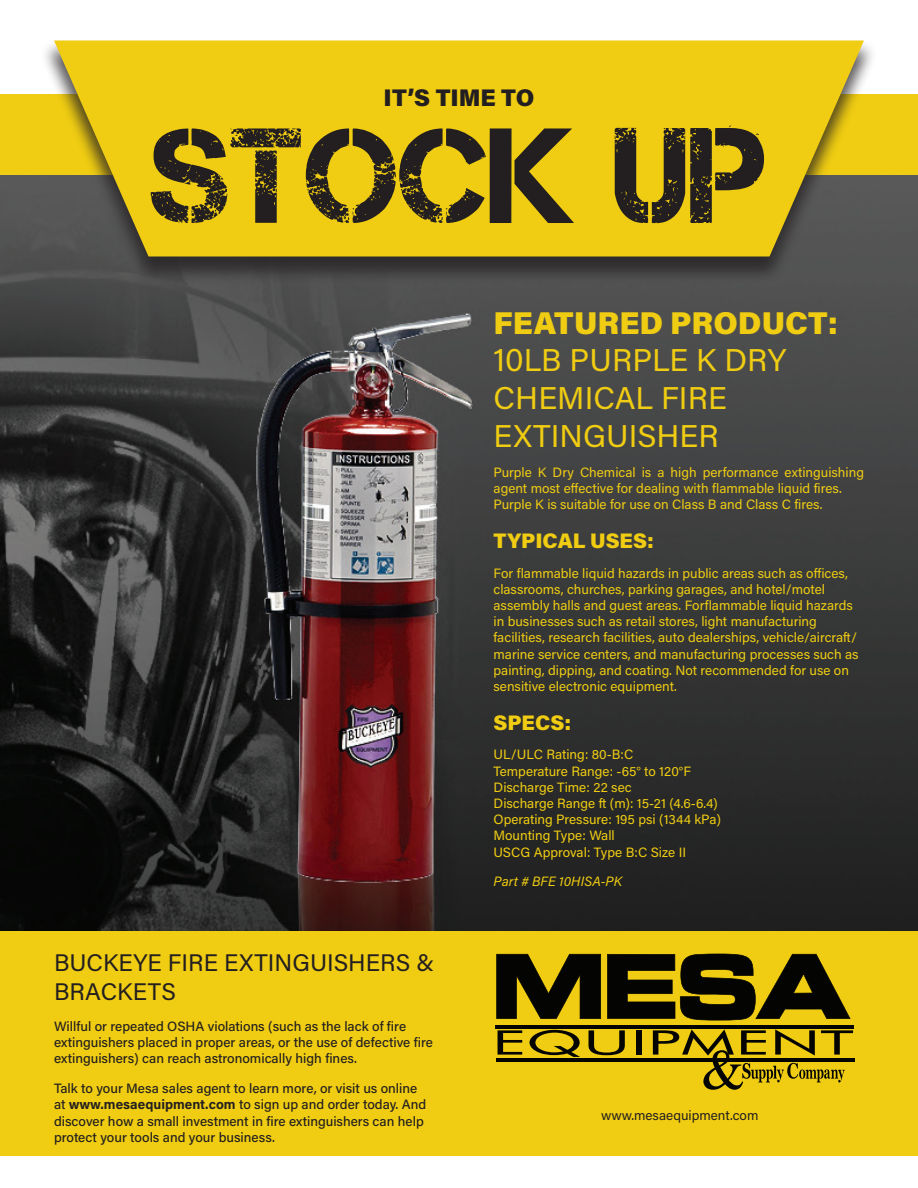
<style>
.page{position:relative;width:918px;height:1188px;background:#fff}
.page>*{position:absolute;margin:0;border:0;box-sizing:border-box;transform-origin:0 0}
.t1{font:135px "Captureit";color:#231f20}
.t2{font:31.5px/37.8px "Acumin Pro";color:#f0cd12}
.t3{font:900 31.5px "Acumin Pro";color:#f0cd12}
.t4{font:24px/28.8px "Acumin Pro";letter-spacing:.005em;color:#231f20}
.t5{font:900 24px "Acumin Pro";color:#231f20}
.t6{font:900 21px "Acumin Pro";letter-spacing:-.005em;color:#f0cd12}
.t7{font:13.5px/16.2px "Acumin Pro";color:#f0cd12}
.t8{font:500 13.5px/16.2px "Acumin Pro";color:#231f20}
.t9{font:13.5px "Acumin Pro";color:#231f20}
.t10{font:italic 13.5px "Acumin Pro";letter-spacing:.005em;color:#f0cd12}
.s1{font-weight:700}
</style>
<div class="page">
<img style="left:0;top:176px;width:918px;height:756px">
<div style="left:0;top:94px;width:918px;height:82px;background:#f0cd12"></div>
<div style="left:40px;top:39px;width:838px;height:246px;background:#231f20;opacity:.75"></div>
<svg style="left:54px;top:40px;width:810px;height:216px;fill:#f0cd12"></svg>
<div style="left:0;top:932px;width:918px;height:224px;background:#f0cd12"></div>
<hr style="left:496px;top:1025px;width:358px;height:3px;background:#040503">
<hr style="left:496px;top:1058px;width:358px;height:3px;background:#040503">
<svg style="left:498px;top:1030px;width:24px;height:25px"></svg>
<svg style="left:530px;top:1030px;width:50px;height:27px"></svg>
<svg style="left:589px;top:1030px;width:36px;height:25px"></svg>
<div style="left:636px;top:1030px;width:6px;height:25px;background:#040503"></div>
<svg style="left:653px;top:1029px;width:200px;height:61px"></svg>
<svg style="left:496px;top:954px;width:105px;height:65px"></svg>
<svg style="left:607px;top:954px;width:244px;height:66px"></svg>
<h3 class="t5" style="left:384px;top:81px;width:152px">IT’S TIME TO</h3>
<h1 class="t1" style="left:151px;top:100px;width:618px">STOCK UP</h1>
<h3 class="t4" style="left:54px;top:948px;width:382px">BUCKEYE FIRE EXTINGUISHERS &amp;<br>BRACKETS</h3>
<p class="t8" style="left:54px;top:1018px;width:381px">Willful or repeated OSHA violations (such as the lack of fire extinguishers placed in proper areas, or the use of defective fire extinguishers) can reach astronomically high fines.</p>
<p class="t8" style="left:54px;top:1080px;width:374px">Talk to your Mesa sales agent to learn more, or visit us online at <span class="s1">www.mesaequipment.com</span> to sign up and order today. And discover how a small investment in fire extinguishers can help protect your tools and your business.</p>
<h2 class="t3" style="left:494px;top:300px;width:346px">FEATURED PRODUCT:</h2>
<h2 class="t2" style="left:494px;top:340px;width:294px">10LB PURPLE K DRY<br>CHEMICAL FIRE<br>EXTINGUISHER</h2>
<p class="t7" style="left:494px;top:463px;width:372px">Purple K Dry Chemical is a high performance extinguishing agent most effective for dealing with flammable liquid fires.<br>Purple K is suitable for use on Class B and Class C fires.</p>
<h3 class="t6" style="left:494px;top:526px;width:162px">TYPICAL USES:</h3>
<p class="t7" style="left:494px;top:564px;width:367px">For flammable liquid hazards in public areas such as offices, classrooms, churches, parking garages, and hotel/motel assembly halls and guest areas. Forflammable liquid hazards in businesses such as retail stores, light manufacturing facilities, research facilities, auto dealerships, vehicle/aircraft/ marine service centers, and manufacturing processes such as painting, dipping, and coating. Not recommended for use on sensitive electronic equipment.</p>
<h3 class="t6" style="left:494px;top:707px;width:79px">SPECS:</h3>
<p class="t7" style="left:494px;top:746px;width:229px">UL/ULC Rating: 80-B:C<br>Temperature Range: -65° to 120°F<br>Discharge Time: 22 sec<br>Discharge Range ft (m): 15-21 (4.6-6.4)<br>Operating Pressure: 195 psi (1344 kPa)<br>Mounting Type: Wall<br>USCG Approval: Type B:C Size II</p>
<p class="t10" style="left:494px;top:872px;width:130px">Part # BFE 10HISA-PK</p>
<p class="t9" style="left:601px;top:1106px;width:159px">www.mesaequipment.com</p>
</div>
